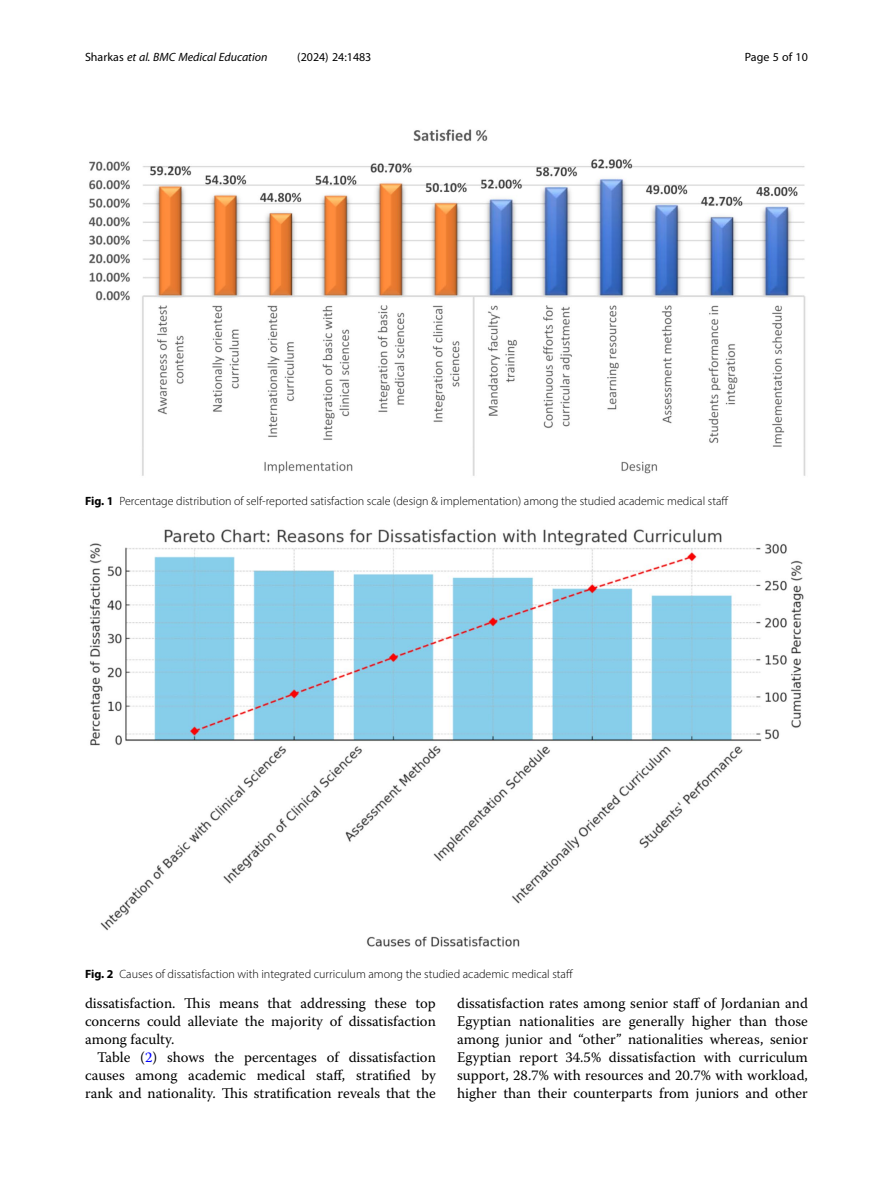
<style>
.page{position:relative;width:893px;height:1191px;background:#fff}
.page>*{position:absolute;margin:0;border:0;box-sizing:border-box;transform-origin:0 0}
.Body_Text_Indent{font:14.7px/18px "Warnock Pro";color:#000;text-align:justify}
.Figure_Caption{font:300 12px "Myriad Pro";color:#000}
.t1{font:italic 12px "Myriad Pro";color:#000}
.t2{font:12px "Myriad Pro";color:#000}
.s1{font-style:normal}
.s2{font-weight:700}
.s3{color:#00f}
</style>
<div class="page">
<img style="left:89px;top:529px;width:715px;height:418px">
<img style="left:88px;top:129px;width:718px;height:347px">
<p class="t1" style="left:85px;top:50px;width:184px"><span class="s1">Sharkas</span> et al. BMC Medical Education</p>
<p class="t2" style="left:297px;top:50px;width:76px">(2024) 24:1483</p>
<p class="t2" style="left:745px;top:50px;width:65px">Page 5 of 10</p>
<p class="Figure_Caption" style="left:85px;top:493px;width:645px"><span class="s2">Fig. 1</span> Percentage distribution of self-reported satisfaction scale (design &amp; implementation) among the studied academic medical staff</p>
<p class="Figure_Caption" style="left:85px;top:966px;width:490px"><span class="s2">Fig. 2</span> Causes of dissatisfaction with integrated curriculum among the studied academic medical staff</p>
<p class="Body_Text_Indent" style="left:85px;top:994px;width:352px">dissatisfaction. This means that addressing these top concerns could alleviate the majority of dissatisfaction among faculty.</p>
<p class="Body_Text_Indent" style="left:85px;top:1048px;width:352px;text-indent:12px">Table (<span class="s3">2</span>) shows the percentages of dissatisfaction causes among academic medical staff, stratified by rank and nationality. This stratification reveals that the</p>
<p class="Body_Text_Indent" style="left:457px;top:994px;width:352px">dissatisfaction rates among senior staff of Jordanian and Egyptian nationalities are generally higher than those among junior and “other” nationalities whereas, senior Egyptian report 34.5% dissatisfaction with curriculum support, 28.7% with resources and 20.7% with workload, higher than their counterparts from juniors and other</p>
</div>
